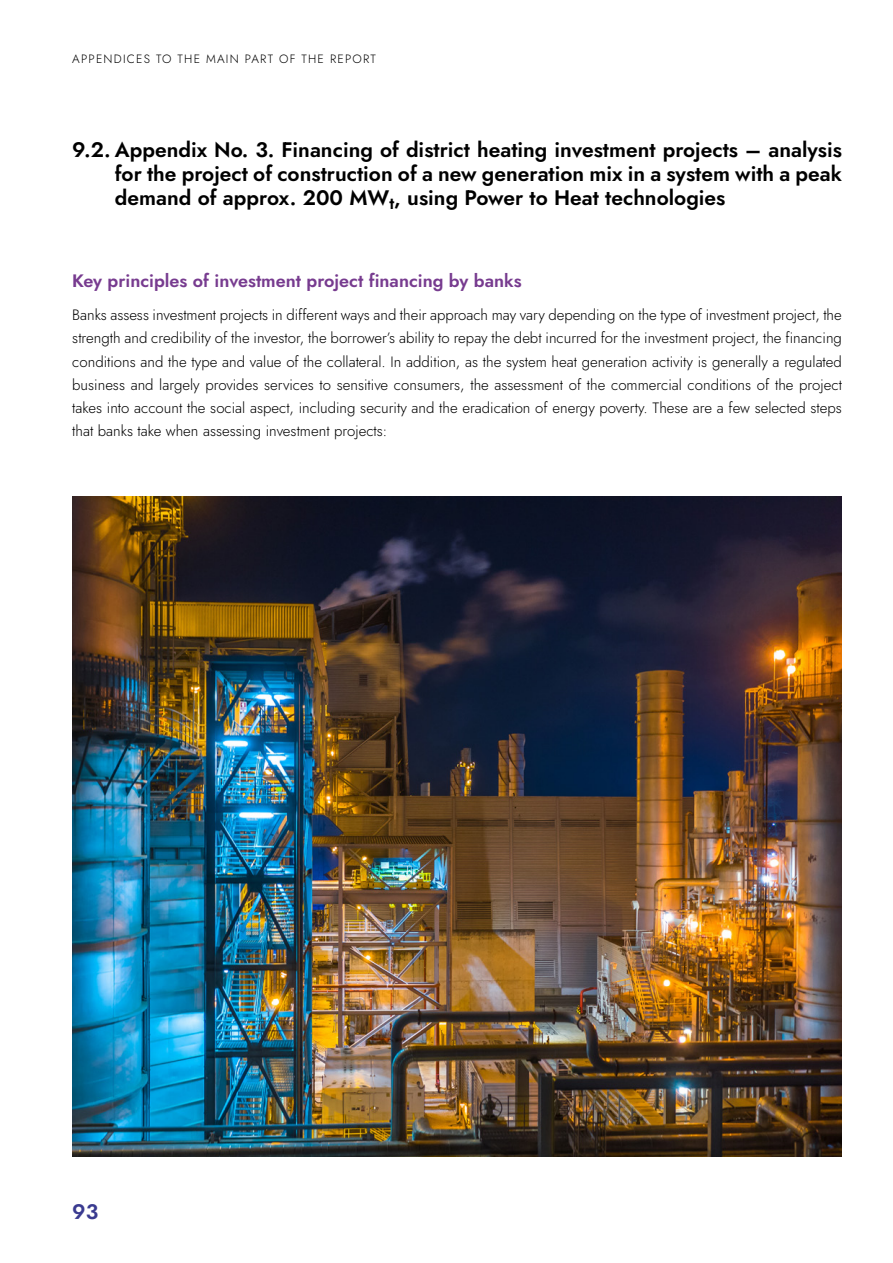
<style>
.page{position:relative;width:893px;height:1263px;background:#fff}
.page>*{position:absolute;margin:0;border:0;box-sizing:border-box;transform-origin:0 0}
.t1{font:600 21px/24px "Jost";color:#000;text-align:justify}
.t2{font:600 21px "Jost";color:#3a3b90}
.t3{font:600 18px "Jost";color:#773b8f}
.t4{font:300 15px/23.2px "Jost";color:#000;text-align:justify}
.t5{font:300 12px "Jost";letter-spacing:.1em;color:#000}
</style>
<div class="page">
<img style="left:72px;top:496px;width:770px;height:661px">
<p class="t5" style="left:72px;top:51px;width:305px">APPENDICES TO THE MAIN PART OF THE REPORT</p>
<h1 class="t1" style="left:115px;top:138px;width:729px;text-indent:-43px">9.2. Appendix No. 3. Financing of district heating investment projects – analysis for the project of construction of a new generation mix in a system with a peak demand of approx. 200 MW<sub>t</sub>, using Power to Heat technologies</h1>
<p class="t3" style="left:72px;top:269px;width:451px">Key principles of investment project financing by banks</p>
<p class="t4" style="left:72px;top:303px;width:771px">Banks assess investment projects in different ways and their approach may vary depending on the type of investment project, the strength and credibility of the investor, the borrower’s ability to repay the debt incurred for the investment project, the financing conditions and the type and value of the collateral. In addition, as the system heat generation activity is generally a regulated business and largely provides services to sensitive consumers, the assessment of the commercial conditions of the project takes into account the social aspect, including security and the eradication of energy poverty. These are a few selected steps that banks take when assessing investment projects:</p>
<h1 class="t2" style="left:72px;top:1197px;width:27px">93</h1>
</div>
